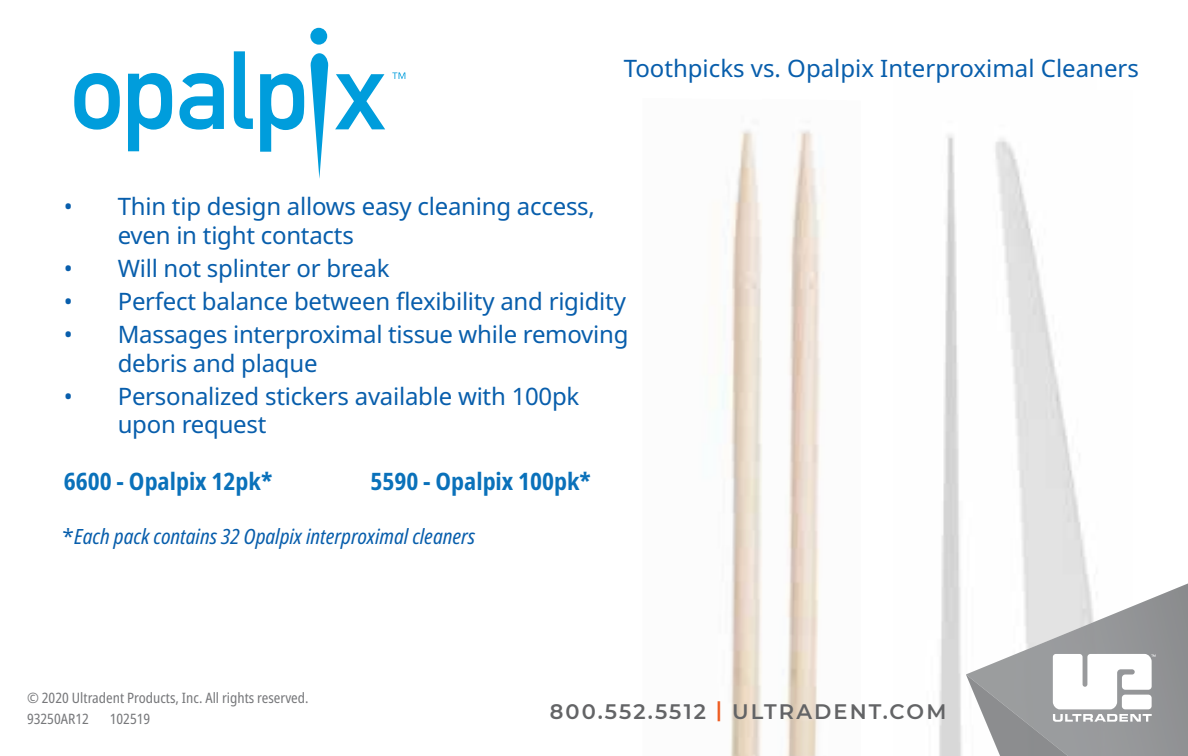
<style>
.page{position:relative;width:1188px;height:756px;background:#fff}
.page>*{position:absolute;margin:0;border:0;box-sizing:border-box;transform-origin:0 0}
.t1{font:24px/28.8px "Noto Sans";letter-spacing:-.01em;color:#085eac}
.t2{font:700 condensed 24px "Noto Sans";color:#0a71ba}
.t3{font:italic condensed 21px "Noto Sans";color:#085eac}
.t4{font:600 21px "Montserrat";letter-spacing:.1em;color:#636466}
.t5{font:condensed 14.4px/20.7px "Noto Sans";color:#77787b}
.s1{font-style:normal;font-stretch:normal}
.s2{color:#ee5d22}
</style>
<div class="page">
<svg style="left:260px;top:74px;width:44px;height:78px"></svg>
<svg style="left:335px;top:74px;width:50px;height:55px"></svg>
<svg style="left:311px;top:53px;width:17px;height:126px"></svg>
<div style="left:310px;top:28px;width:17px;height:17px;background:#009ddc;border-radius:50%"></div>
<svg style="left:392px;top:72px;width:13px;height:7px"></svg>
<svg style="left:74px;top:73px;width:46px;height:57px"></svg>
<svg style="left:128px;top:73px;width:44px;height:78px"></svg>
<svg style="left:179px;top:73px;width:45px;height:57px"></svg>
<svg style="left:234px;top:51px;width:19px;height:78px"></svg>
<img style="left:722px;top:130px;width:40px;height:626px">
<img style="left:785px;top:130px;width:38px;height:626px">
<img style="left:939px;top:135px;width:23px;height:621px">
<img style="left:995px;top:138px;width:92px;height:434px">
<svg style="left:1016px;top:572px;width:172px;height:184px"></svg>
<svg style="left:966px;top:654px;width:190px;height:102px"></svg>
<p class="t1" style="left:624px;top:55px;width:517px">Toothpicks vs. Opalpix Interproximal Cleaners</p>
<p class="t1" style="left:118px;top:192px;width:479px;text-indent:-54px">• Thin tip design allows easy cleaning access, even in tight contacts</p>
<p class="t1" style="left:64px;top:254px;width:327px">• Will not splinter or break</p>
<p class="t1" style="left:64px;top:287px;width:564px">• Perfect balance between flexibility and rigidity</p>
<p class="t1" style="left:118px;top:320px;width:512px;text-indent:-54px">• Massages interproximal tissue while removing debris and plaque</p>
<p class="t1" style="left:118px;top:382px;width:463px;text-indent:-54px">• Personalized stickers available with 100pk upon request</p>
<p class="t2" style="left:64px;top:464px;width:210px">6600 - Opalpix 12pk*</p>
<p class="t2" style="left:370px;top:464px;width:222px">5590 - Opalpix 100pk*</p>
<p class="t3" style="left:63px;top:522px;width:414px"><span class="s1">*</span>Each pack contains 32 Opalpix interproximal cleaners</p>
<p class="t5" style="left:27px;top:688px;width:283px">© 2020 Ultradent Products, Inc. All rights reserved.<br>93250AR12</p>
<p class="t5" style="left:110px;top:709px;width:42px">102519</p>
<p class="t4" style="left:550px;top:696px;width:398px">800.552.5512 <span class="s2">|</span> ULTRADENT.COM</p>
</div>
